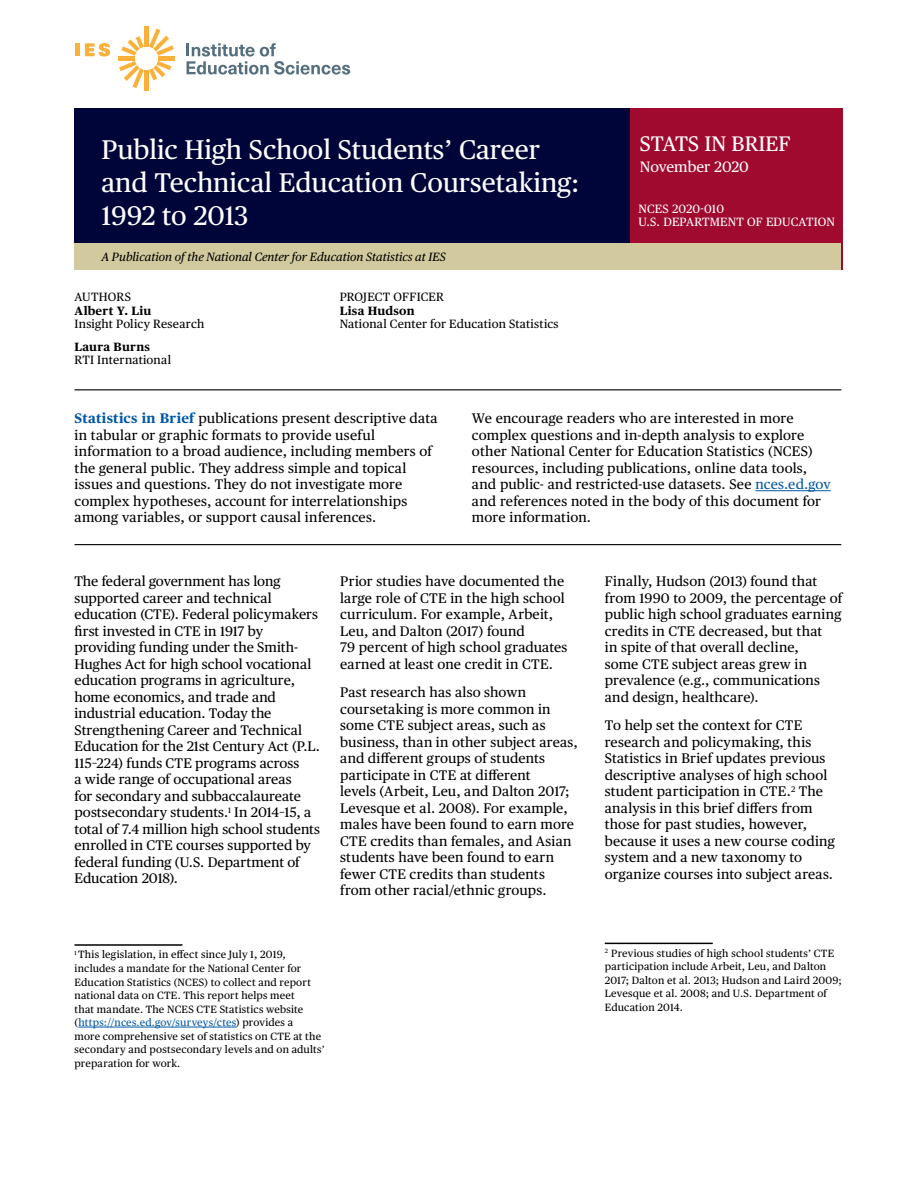
<style>
.page{position:relative;width:918px;height:1188px;background:#fff}
.page>*{position:absolute;margin:0;border:0;box-sizing:border-box;transform-origin:0 0}
.t1{font:27px/33px "Publico Text";color:#fff}
.t2{font:21px "Publico Text";color:#fff}
.t3{font:15px "Publico Text";color:#fff}
.t4{font:13.8px/16.5px "Publico Text";letter-spacing:.01em;color:#000}
.t5{font:12px "Publico Text";letter-spacing:.02em;color:#000}
.t6{font:italic 12px "Publico Text";color:#000}
.t7{font:12px "Publico Text";letter-spacing:.015em;color:#fff}
.t8{font:700 12px "Publico Text";letter-spacing:.02em;color:#000}
.t9{font:10.5px/13.5px "Publico Text";letter-spacing:.02em;color:#000}
.s1{font-weight:700;color:#0158a6}
.s2{color:#0158a6}
</style>
<div class="page">
<div style="left:75px;top:108px;width:572px;height:135px;background:#000539"></div>
<svg style="left:85px;top:43px;width:25px;height:14px"></svg>
<div style="left:144px;top:26px;width:5px;height:21px;background:#fbb03a"></div>
<hr style="left:118px;top:56px;width:17px;height:4px;background:#fbb03a">
<div style="left:144px;top:70px;width:5px;height:21px;background:#fbb03a"></div>
<hr style="left:158px;top:56px;width:17px;height:4px;background:#fbb03a">
<svg style="left:119px;top:28px;width:55px;height:60px"></svg>
<hr style="left:76px;top:43px;width:4px;height:13px;background:#fbb03a">
<svg style="left:187px;top:43px;width:163px;height:32px"></svg>
<div style="left:630px;top:108px;width:212px;height:162px;background:#a00a2f"></div>
<div style="left:75px;top:243px;width:766px;height:27px;background:#d3c99e"></div>
<hr style="left:755px;top:490px;width:76px;height:1px;background:#0158a6">
<hr style="left:75px;top:944px;width:108px;height:2px;background:#000">
<hr style="left:78px;top:1027px;width:158px;height:1px;background:#0158a6">
<hr style="left:75px;top:544px;width:766px;height:1px;background:#000">
<hr style="left:75px;top:389px;width:766px;height:1px;background:#000">
<hr style="left:605px;top:943px;width:108px;height:1px;background:#000">
<h1 class="t1" style="left:102px;top:131px;width:479px">Public High School Students’ Career and Technical Education Coursetaking:<br>1992 to 2013</h1>
<p class="t2" style="left:640px;top:128px;width:152px">STATS IN BRIEF</p>
<p class="t3" style="left:640px;top:156px;width:110px">November 2020</p>
<p class="t7" style="left:638px;top:200px;width:87px">NCES 2020-010</p>
<p class="t7" style="left:638px;top:213px;width:198px">U.S. DEPARTMENT OF EDUCATION</p>
<p class="t6" style="left:102px;top:248px;width:346px">A Publication of the National Center for Education Statistics at IES</p>
<p class="t5" style="left:75px;top:288px;width:58px">AUTHORS</p>
<p class="t8" style="left:75px;top:301px;width:78px">Albert Y. Liu</p>
<p class="t5" style="left:75px;top:315px;width:131px">Insight Policy Research</p>
<p class="t8" style="left:75px;top:337px;width:77px">Laura Burns</p>
<p class="t5" style="left:75px;top:351px;width:98px">RTI International</p>
<p class="t5" style="left:340px;top:288px;width:106px">PROJECT OFFICER</p>
<p class="t8" style="left:340px;top:301px;width:76px">Lisa Hudson</p>
<p class="t5" style="left:340px;top:315px;width:220px">National Center for Education Statistics</p>
<p class="t4" style="left:75px;top:409px;width:365px"><span class="s1">Statistics in Brief</span> publications present descriptive data in tabular or graphic formats to provide useful information to a broad audience, including members of the general public. They address simple and topical issues and questions. They do not investigate more complex hypotheses, account for interrelationships among variables, or support causal inferences.</p>
<p class="t4" style="left:472px;top:409px;width:360px">We encourage readers who are interested in more complex questions and in-depth analysis to explore other National Center for Education Statistics (NCES) resources, including publications, online data tools, and public- and restricted-use datasets. See <span class="s2">nces.ed.gov </span>and references noted in the body of this document for more information.</p>
<p class="t4" style="left:75px;top:573px;width:247px">The federal government has long supported career and technical education (CTE). Federal policymakers first invested in CTE in 1917 by providing funding under the Smith-Hughes Act for high school vocational education programs in agriculture, home economics, and trade and industrial education. Today the Strengthening Career and Technical Education for the 21st Century Act (P.L.<br>115–224) funds CTE programs across<br>a wide range of occupational areas<br>for secondary and subbaccalaureate postsecondary students.<sup>1</sup> In 2014–15, a total of 7.4 million high school students enrolled in CTE courses supported by federal funding (U.S. Department of Education 2018).</p>
<p class="t4" style="left:340px;top:573px;width:229px">Prior studies have documented the large role of CTE in the high school curriculum. For example, Arbeit, Leu, and Dalton (2017) found<br>79 percent of high school graduates earned at least one credit in CTE.</p>
<p class="t4" style="left:340px;top:684px;width:239px">Past research has also shown coursetaking is more common in some CTE subject areas, such as business, than in other subject areas, and different groups of students participate in CTE at different<br>levels (Arbeit, Leu, and Dalton 2017; Levesque et al. 2008). For example, males have been found to earn more CTE credits than females, and Asian students have been found to earn fewer CTE credits than students from other racial/ethnic groups.</p>
<p class="t4" style="left:605px;top:573px;width:239px">Finally, Hudson (2013) found that from 1990 to 2009, the percentage of public high school graduates earning credits in CTE decreased, but that<br>in spite of that overall decline,<br>some CTE subject areas grew in prevalence (e.g., communications and design, healthcare).</p>
<p class="t4" style="left:605px;top:717px;width:232px">To help set the context for CTE research and policymaking, this Statistics in Brief updates previous descriptive analyses of high school student participation in CTE.<sup>2</sup> The analysis in this brief differs from those for past studies, however, because it uses a new course coding system and a new taxonomy to organize courses into subject areas.</p>
<p class="t9" style="left:75px;top:947px;width:252px"><sup>1</sup> This legislation, in effect since July 1, 2019, includes a mandate for the National Center for Education Statistics (NCES) to collect and report national data on CTE. This report helps meet<br>that mandate. The NCES CTE Statistics website (<span class="s2">https://nces.ed.gov/surveys/ctes</span>) provides a<br>more comprehensive set of statistics on CTE at the secondary and postsecondary levels and on adults’ preparation for work.</p>
<p class="t9" style="left:605px;top:946px;width:239px"><sup>2</sup> Previous studies of high school students’ CTE participation include Arbeit, Leu, and Dalton 2017; Dalton et al. 2013; Hudson and Laird 2009; Levesque et al. 2008; and U.S. Department of Education 2014.</p>
</div>
